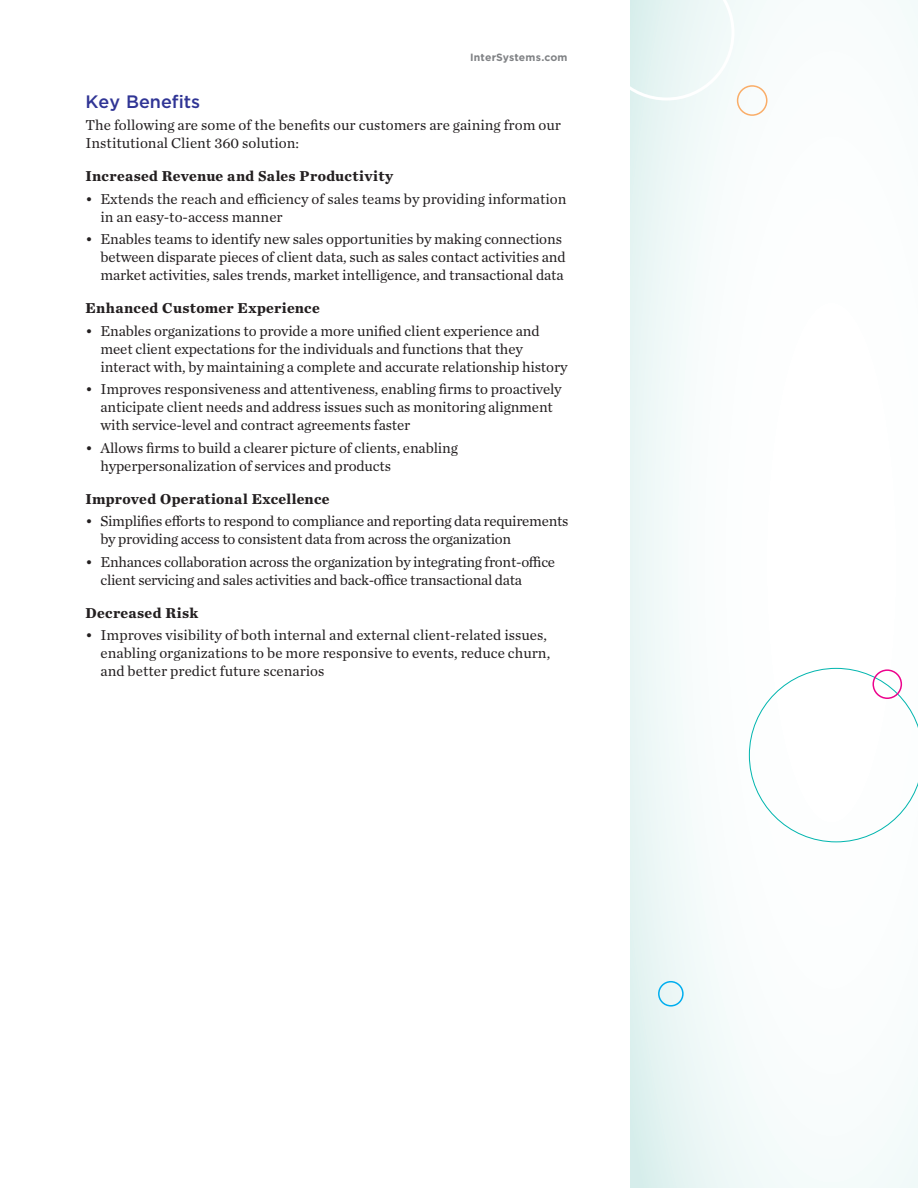
<style>
.page{position:relative;width:918px;height:1188px;background:#fff}
.page>*{position:absolute;margin:0;border:0;box-sizing:border-box;transform-origin:0 0}
.Body_Text_Chronicle{font:500 18px "Gotham";color:#303595}
.Body_Text_Chronicle-2{font:15px/18px "Chronicle Text G1";letter-spacing:-.01em;color:#231f20}
.Body_Text_Chronicle-3{font:700 15px "Chronicle Text G2";letter-spacing:.02em;color:#231f20}
.t1{font:700 10.5px "Gotham";letter-spacing:.015em;color:#808285}
</style>
<div class="page">
<div style="left:630px;top:0;width:288px;height:1188px;background:linear-gradient(to right,#eef8f7,#fff)"></div>
<svg style="left:630px;top:0;width:104px;height:101px"></svg>
<div style="left:737px;top:85px;width:31px;height:31px;border:2px solid #faad68;border-radius:50%"></div>
<div style="left:658px;top:981px;width:26px;height:26px;border:2px solid #00aeef;border-radius:50%"></div>
<svg style="left:749px;top:668px;width:169px;height:174px"></svg>
<div style="left:873px;top:669px;width:29px;height:30px;border:2px solid #ed028c;border-radius:50%"></div>
<p class="t1" style="left:470px;top:51px;width:99px">InterSystems.com</p>
<p class="Body_Text_Chronicle" style="left:86px;top:91px;width:116px">Key Benefits</p>
<p class="Body_Text_Chronicle-2" style="left:86px;top:115px;width:477px">The following are some of the benefits our customers are gaining from our<br>Institutional Client 360 solution:</p>
<p class="Body_Text_Chronicle-3" style="left:86px;top:164px;width:309px">Increased Revenue and Sales Productivity</p>
<p class="Body_Text_Chronicle-2" style="left:100px;top:189px;width:468px;text-indent:-15px">• Extends the reach and efficiency of sales teams by providing information in an easy-to-access manner</p>
<p class="Body_Text_Chronicle-2" style="left:100px;top:229px;width:467px;text-indent:-15px">• Enables teams to identify new sales opportunities by making connections between disparate pieces of client data, such as sales contact activities and market activities, sales trends, market intelligence, and transactional data</p>
<p class="Body_Text_Chronicle-3" style="left:86px;top:296px;width:236px">Enhanced Customer Experience</p>
<p class="Body_Text_Chronicle-2" style="left:100px;top:321px;width:468px;text-indent:-15px">• Enables organizations to provide a more unified client experience and meet client expectations for the individuals and functions that they interact with, by maintaining a complete and accurate relationship history</p>
<p class="Body_Text_Chronicle-2" style="left:100px;top:379px;width:463px;text-indent:-15px">• Improves responsiveness and attentiveness, enabling firms to proactively anticipate client needs and address issues such as monitoring alignment with service-level and contract agreements faster</p>
<p class="Body_Text_Chronicle-2" style="left:100px;top:438px;width:359px;text-indent:-15px">• Allows firms to build a clearer picture of clients, enabling hyperpersonalization of services and products</p>
<p class="Body_Text_Chronicle-3" style="left:86px;top:487px;width:246px">Improved Operational Excellence</p>
<p class="Body_Text_Chronicle-2" style="left:100px;top:511px;width:470px;text-indent:-15px">• Simplifies efforts to respond to compliance and reporting data requirements by providing access to consistent data from across the organization</p>
<p class="Body_Text_Chronicle-2" style="left:100px;top:552px;width:456px;text-indent:-15px">• Enhances collaboration across the organization by integrating front-office client servicing and sales activities and back-office transactional data</p>
<p class="Body_Text_Chronicle-3" style="left:86px;top:601px;width:114px">Decreased Risk</p>
<p class="Body_Text_Chronicle-2" style="left:100px;top:625px;width:451px;text-indent:-15px">• Improves visibility of both internal and external client-related issues, enabling organizations to be more responsive to events, reduce churn, and better predict future scenarios</p>
</div>
